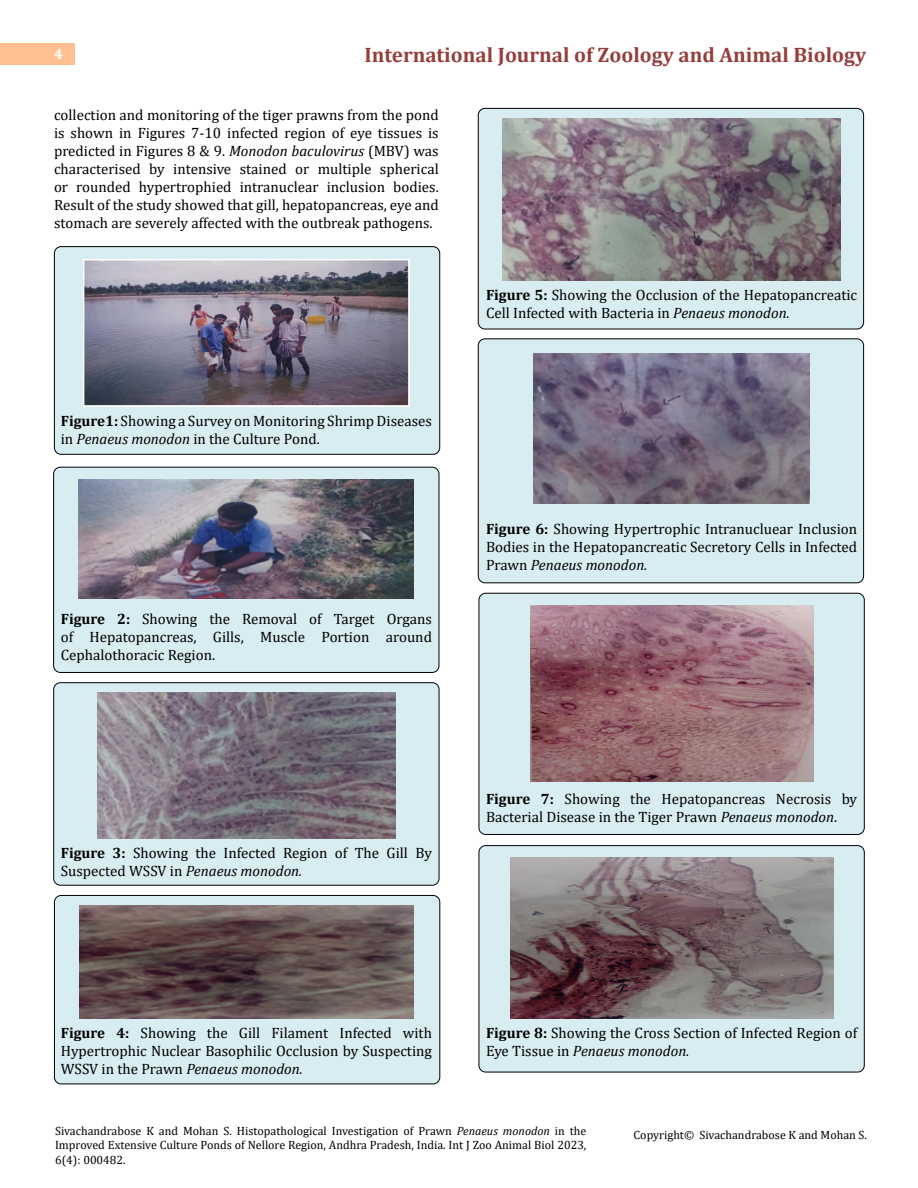
<style>
.page{position:relative;width:918px;height:1188px;background:#fff}
.page>*{position:absolute;margin:0;border:0;box-sizing:border-box;transform-origin:0 0}
.t1{font:700 21px "Cambria";color:#953f3c}
.t2{font:15px/18px "Cambria";color:#000}
.t3{font:700 15px "Cambria";color:#fff}
.t4{font:12px/14.4px "Cambria";color:#000;text-align:justify}
.s1{font-style:italic}
.s2{font-weight:700}
</style>
<div class="page">
<div style="left:0;top:43px;width:75px;height:21px;background:#ffbf91"></div>
<div style="left:479px;top:846px;width:385px;height:226px;background:#d8edf2;border-radius:7px"></div>
<div style="left:479px;top:845px;width:386px;height:227px;border:1px solid #000;border-radius:7px"></div>
<div style="left:479px;top:593px;width:385px;height:241px;background:#d8edf2;border-radius:7px"></div>
<div style="left:479px;top:593px;width:386px;height:242px;border:1px solid #000;border-radius:7px"></div>
<div style="left:478px;top:339px;width:386px;height:244px;background:#d8edf2;border-radius:7px"></div>
<div style="left:478px;top:338px;width:386px;height:245px;border:1px solid #000;border-radius:7px"></div>
<div style="left:478px;top:108px;width:386px;height:221px;background:#d8edf2;border-radius:7px"></div>
<div style="left:478px;top:108px;width:386px;height:221px;border:1px solid #000;border-radius:7px"></div>
<div style="left:54px;top:895px;width:386px;height:189px;background:#d8edf2;border-radius:7px"></div>
<div style="left:54px;top:895px;width:386px;height:189px;border:1px solid #000;border-radius:7px"></div>
<div style="left:54px;top:683px;width:385px;height:202px;background:#d8edf2;border-radius:7px"></div>
<div style="left:53px;top:682px;width:386px;height:204px;border:1px solid #000;border-radius:7px"></div>
<div style="left:54px;top:467px;width:385px;height:205px;background:#d8edf2;border-radius:7px"></div>
<div style="left:53px;top:467px;width:386px;height:206px;border:1px solid #000;border-radius:7px"></div>
<div style="left:54px;top:247px;width:386px;height:207px;background:#d8edf2;border-radius:7px"></div>
<div style="left:54px;top:246px;width:386px;height:209px;border:1px solid #000;border-radius:7px"></div>
<img style="left:83px;top:259px;width:326px;height:147px">
<img style="left:79px;top:480px;width:335px;height:119px">
<img style="left:97px;top:693px;width:298px;height:145px">
<img style="left:80px;top:906px;width:333px;height:112px">
<img style="left:503px;top:118px;width:337px;height:162px">
<img style="left:534px;top:354px;width:275px;height:150px">
<img style="left:530px;top:606px;width:283px;height:176px">
<img style="left:510px;top:858px;width:323px;height:161px">
<p class="t3" style="left:54px;top:44px;width:10px">4</p>
<h1 class="t1" style="left:364px;top:40px;width:503px">International Journal of Zoology and Animal Biology</h1>
<p class="t2" style="left:54px;top:105px;width:386px;text-align:justify">collection and monitoring of the tiger prawns from the pond is shown in Figures 7-10 infected region of eye tissues is predicted in Figures 8 &amp; 9. <span class="s1">Monodon baculovirus</span> (MBV) was characterised by intensive stained or multiple spherical or rounded hypertrophied intranuclear inclusion bodies.<br>Result of the study showed that gill, hepatopancreas, eye and stomach are severely affected with the outbreak pathogens.</p>
<p class="t2" style="left:61px;top:411px;width:373px"><span class="s2">Figure1:</span> Showing a Survey on Monitoring Shrimp Diseases in <span class="s1">Penaeus monodon</span> in the Culture Pond.</p>
<p class="t2" style="left:61px;top:609px;width:373px;text-align:justify"><span class="s2">Figure 2:</span> Showing the Removal of Target Organs of Hepatopancreas, Gills, Muscle Portion around Cephalothoracic Region.</p>
<p class="t2" style="left:486px;top:285px;width:373px"><span class="s2">Figure 5:</span> Showing the Occlusion of the Hepatopancreatic<br>Cell Infected with Bacteria in <span class="s1">Penaeus monodon.</span></p>
<p class="t2" style="left:486px;top:519px;width:373px;text-align:justify"><span class="s2">Figure 6:</span> Showing Hypertrophic Intranucluear Inclusion Bodies in the Hepatopancreatic Secretory Cells in Infected Prawn <span class="s1">Penaeus monodon.</span></p>
<p class="t2" style="left:61px;top:843px;width:373px"><span class="s2">Figure 3:</span> Showing the Infected Region of The Gill By<br>Suspected WSSV in <span class="s1">Penaeus monodon.</span></p>
<p class="t2" style="left:486px;top:789px;width:373px"><span class="s2">Figure 7:</span> Showing the Hepatopancreas Necrosis by<br>Bacterial Disease in the Tiger Prawn <span class="s1">Penaeus monodon</span>.</p>
<p class="t2" style="left:61px;top:1023px;width:373px;text-align:justify"><span class="s2">Figure 4:</span> Showing the Gill Filament Infected with Hypertrophic Nuclear Basophilic Occlusion by Suspecting WSSV in the Prawn <span class="s1">Penaeus monodon.</span></p>
<p class="t2" style="left:486px;top:1023px;width:373px"><span class="s2">Figure 8:</span> Showing the Cross Section of Infected Region of<br>Eye Tissue in <span class="s1">Penaeus monodon.</span></p>
<p class="t4" style="left:55px;top:1123px;width:533px">Sivachandrabose K and Mohan S. Histopathological Investigation of Prawn <span class="s1">Penaeus monodon</span> in the Improved Extensive Culture Ponds of Nellore Region, Andhra Pradesh, India. Int J Zoo Animal Biol 2023, 6(4): 000482.</p>
<p class="t4" style="left:634px;top:1127px;width:235px">Copyright© Sivachandrabose K and Mohan S.</p>
</div>
